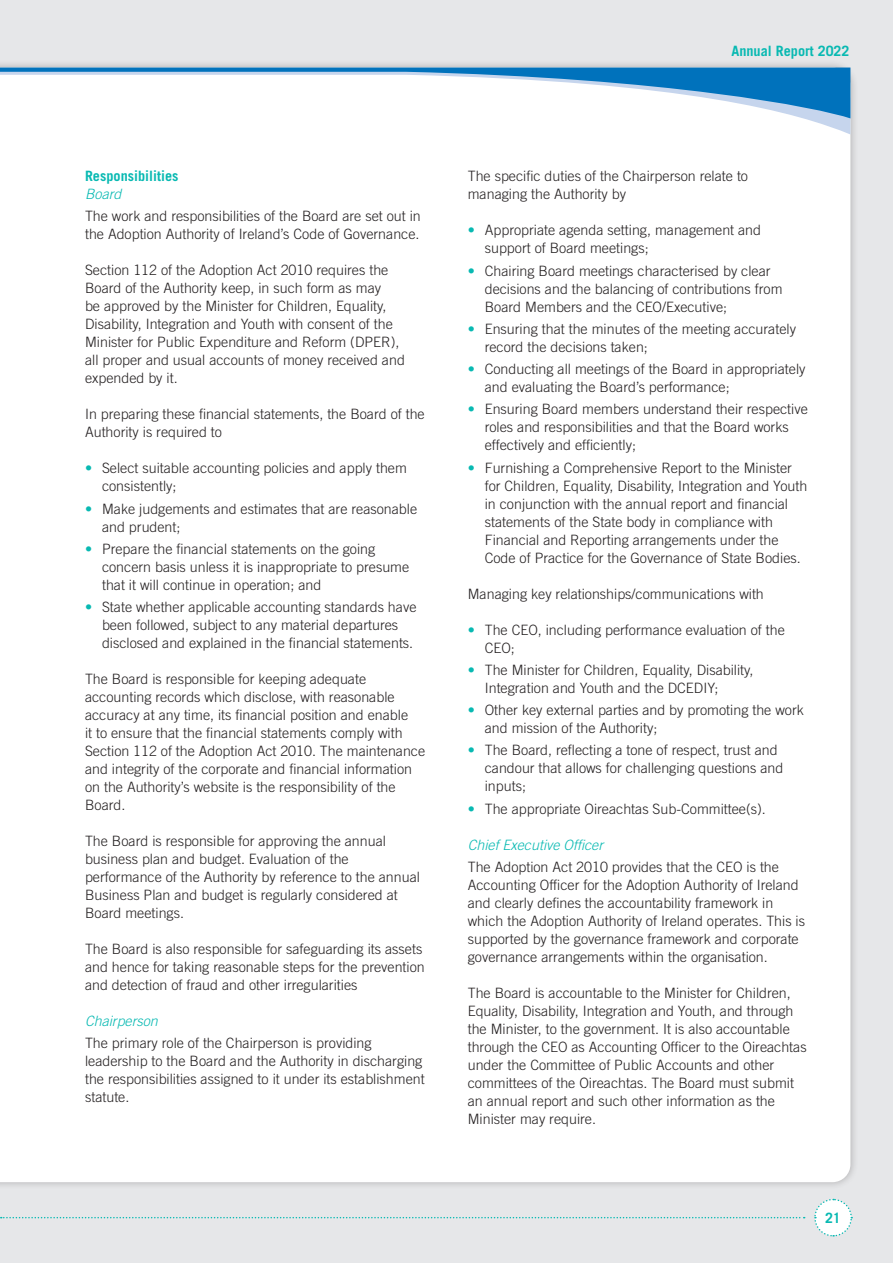
<style>
.page{position:relative;width:893px;height:1263px;background:#e6e7e9}
.page>*{position:absolute;margin:0;border:0;box-sizing:border-box;transform-origin:0 0}
.t1{font:300 14.25px/18px "Trade Gothic";color:#231f20}
.t2{font:italic 300 14.25px "Trade Gothic";color:#08b9b2}
.t3{font:700 14.25px "Trade Gothic";color:#08b9b2}
.s1{color:#08b9b2}
</style>
<div class="page">
<div style="left:0;top:59px;width:859px;height:1131px;background:#231f20;opacity:.3"></div>
<div style="left:0;top:134px;width:850px;height:1048px;background:#fff"></div>
<svg style="left:0;top:68px;width:850px;height:66px;background:#cde2f1"></svg>
<svg style="left:814px;top:1198px;width:39px;height:39px"></svg>
<svg style="left:1px;top:1217px;width:804px;height:1px"></svg>
<p class="t3" style="left:731px;top:42px;width:120px">Annual Report 2022</p>
<p class="t3" style="left:85px;top:167px;width:95px">Responsibilities</p>
<p class="t2" style="left:85px;top:186px;width:38px">Board</p>
<p class="t1" style="left:85px;top:207px;width:337px">The work and responsibilities of the Board are set out in the Adoption Authority of Ireland’s Code of Governance.</p>
<p class="t1" style="left:85px;top:261px;width:321px">Section 112 of the Adoption Act 2010 requires the Board of the Authority keep, in such form as may<br>be approved by the Minister for Children, Equality, Disability, Integration and Youth with consent of the Minister for Public Expenditure and Reform (DPER), all proper and usual accounts of money received and expended by it.</p>
<p class="t1" style="left:85px;top:405px;width:341px">In preparing these financial statements, the Board of the<br>Authority is required to</p>
<p class="t1" style="left:102px;top:459px;width:306px;text-indent:-17px"><span class="s1">•</span> Select suitable accounting policies and apply them consistently;</p>
<p class="t1" style="left:102px;top:499px;width:317px;text-indent:-17px"><span class="s1">•</span> Make judgements and estimates that are reasonable and prudent;</p>
<p class="t1" style="left:102px;top:540px;width:309px;text-indent:-17px"><span class="s1">•</span> Prepare the financial statements on the going concern basis unless it is inappropriate to presume that it will continue in operation; and</p>
<p class="t1" style="left:102px;top:598px;width:316px;text-indent:-17px"><span class="s1">•</span> State whether applicable accounting standards have been followed, subject to any material departures disclosed and explained in the financial statements.</p>
<p class="t1" style="left:85px;top:670px;width:342px">The Board is responsible for keeping adequate accounting records which disclose, with reasonable accuracy at any time, its financial position and enable<br>it to ensure that the financial statements comply with Section 112 of the Adoption Act 2010. The maintenance and integrity of the corporate and financial information on the Authority’s website is the responsibility of the Board.</p>
<p class="t1" style="left:85px;top:832px;width:336px">The Board is responsible for approving the annual business plan and budget. Evaluation of the performance of the Authority by reference to the annual Business Plan and budget is regularly considered at Board meetings.</p>
<p class="t1" style="left:85px;top:940px;width:341px">The Board is also responsible for safeguarding its assets and hence for taking reasonable steps for the prevention and detection of fraud and other irregularities</p>
<p class="t2" style="left:85px;top:1012px;width:74px">Chairperson</p>
<p class="t1" style="left:85px;top:1034px;width:341px">The primary role of the Chairperson is providing leadership to the Board and the Authority in discharging the responsibilities assigned to it under its establishment statute.</p>
<p class="t1" style="left:468px;top:167px;width:282px">The specific duties of the Chairperson relate to managing the Authority by</p>
<p class="t1" style="left:485px;top:221px;width:278px;text-indent:-17px"><span class="s1">•</span> Appropriate agenda setting, management and support of Board meetings;</p>
<p class="t1" style="left:485px;top:261px;width:299px;text-indent:-17px"><span class="s1">•</span> Chairing Board meetings characterised by clear decisions and the balancing of contributions from<br>Board Members and the CEO/Executive;</p>
<p class="t1" style="left:485px;top:319px;width:313px;text-indent:-17px"><span class="s1">•</span> Ensuring that the minutes of the meeting accurately record the decisions taken;</p>
<p class="t1" style="left:485px;top:360px;width:322px;text-indent:-17px"><span class="s1">•</span> Conducting all meetings of the Board in appropriately and evaluating the Board’s performance;</p>
<p class="t1" style="left:485px;top:400px;width:325px;text-indent:-17px"><span class="s1">•</span> Ensuring Board members understand their respective roles and responsibilities and that the Board works effectively and efficiently;</p>
<p class="t1" style="left:485px;top:458px;width:324px;text-indent:-17px"><span class="s1">•</span> Furnishing a Comprehensive Report to the Minister for Children, Equality, Disability, Integration and Youth in conjunction with the annual report and financial statements of the State body in compliance with Financial and Reporting arrangements under the Code of Practice for the Governance of State Bodies.</p>
<p class="t1" style="left:468px;top:584px;width:298px">Managing key relationships/communications with</p>
<p class="t1" style="left:485px;top:620px;width:302px;text-indent:-17px"><span class="s1">•</span> The CEO, including performance evaluation of the<br>CEO;</p>
<p class="t1" style="left:485px;top:660px;width:270px;text-indent:-17px"><span class="s1">•</span> The Minister for Children, Equality, Disability,<br>Integration and Youth and the DCEDIY;</p>
<p class="t1" style="left:485px;top:701px;width:321px;text-indent:-17px"><span class="s1">•</span> Other key external parties and by promoting the work and mission of the Authority;</p>
<p class="t1" style="left:485px;top:741px;width:300px;text-indent:-17px"><span class="s1">•</span> The Board, reflecting a tone of respect, trust and candour that allows for challenging questions and inputs;</p>
<p class="t1" style="left:468px;top:799px;width:300px"><span class="s1">•</span> The appropriate Oireachtas Sub-Committee(s).</p>
<p class="t2" style="left:468px;top:836px;width:137px">Chief Executive Officer</p>
<p class="t1" style="left:468px;top:858px;width:339px">The Adoption Act 2010 provides that the CEO is the Accounting Officer for the Adoption Authority of Ireland and clearly defines the accountability framework in which the Adoption Authority of Ireland operates. This is supported by the governance framework and corporate governance arrangements within the organisation.</p>
<p class="t1" style="left:468px;top:983px;width:340px">The Board is accountable to the Minister for Children, Equality, Disability, Integration and Youth, and through the Minister, to the government. It is also accountable through the CEO as Accounting Officer to the Oireachtas under the Committee of Public Accounts and other committees of the Oireachtas. The Board must submit an annual report and such other information as the Minister may require.</p>
<p class="t3" style="left:825px;top:1209px;width:17px">21</p>
</div>
